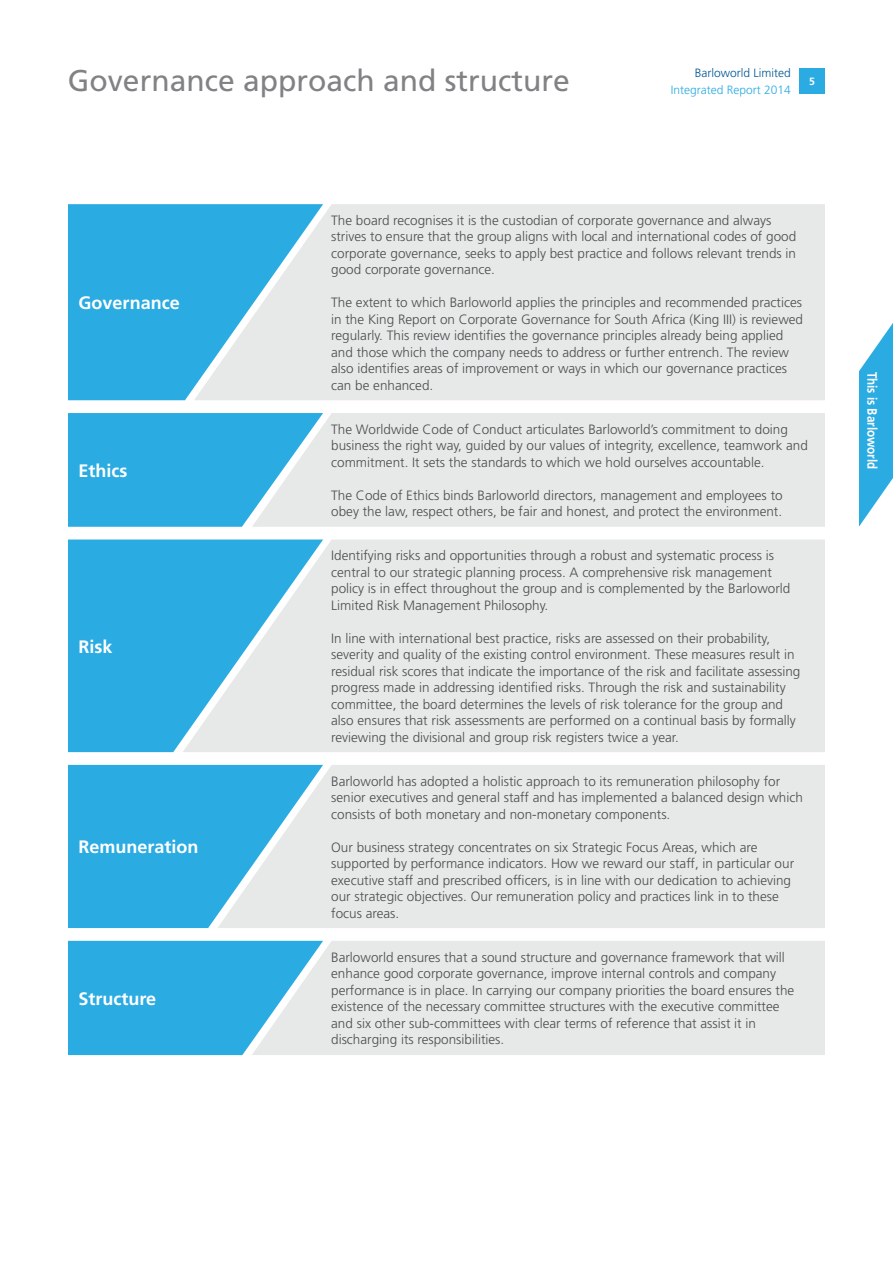
<style>
.page{position:relative;width:893px;height:1263px;background:#fff}
.page>*{position:absolute;margin:0;border:0;box-sizing:border-box;transform-origin:0 0}
.t1{font:30px "Frutiger LT Std";color:#808284}
.t2{font:700 18px "Frutiger LT Std";color:#fff}
.t3{font:300 13.5px/16.5px "Frutiger LT Std";color:#4d4d4f}
.t4{font:700 13.5px "Frutiger LT Std";color:#fff;scale:.86 1}
.t5{font:300 12px "Frutiger LT Std";color:#2aabe2}
.t6{font:300 12px "Frutiger LT Std";color:#005696}
.t7{font:700 10.5px "Frutiger LT Std";color:#fff}
</style>
<div class="page">
<div style="left:68px;top:204px;width:126px;height:196px;background:#2aabe2"></div>
<svg style="left:194px;top:204px;width:631px;height:196px;background:#d5e2e7"></svg>
<div style="left:68px;top:413px;width:184px;height:114px;background:#2aabe2"></div>
<div style="left:252px;top:413px;width:573px;height:114px;background:#e7e8e8"></div>
<div style="left:68px;top:540px;width:115px;height:212px;background:#2aabe2"></div>
<svg style="left:183px;top:540px;width:642px;height:212px;background:#d3e2e7"></svg>
<div style="left:68px;top:765px;width:149px;height:163px;background:#2aabe2"></div>
<svg style="left:217px;top:765px;width:608px;height:163px;background:#d7e3e7"></svg>
<div style="left:68px;top:941px;width:184px;height:114px;background:#2aabe2"></div>
<div style="left:252px;top:941px;width:573px;height:114px;background:#e7e8e8"></div>
<svg style="left:859px;top:323px;width:34px;height:204px"></svg>
<div style="left:799px;top:68px;width:26px;height:26px;background:#2aabe2"></div>
<h1 class="t1" style="left:68px;top:67px;width:503px">Governance approach and structure</h1>
<p class="t6" style="left:695px;top:68px;width:97px">Barloworld Limited</p>
<p class="t5" style="left:671px;top:84px;width:122px">Integrated Report 2014</p>
<p class="t7" style="left:809px;top:77px;width:7px">5</p>
<h2 class="t2" style="left:79px;top:295px;width:103px">Governance</h2>
<h2 class="t2" style="left:79px;top:463px;width:50px">Ethics</h2>
<h2 class="t2" style="left:79px;top:639px;width:36px">Risk</h2>
<h2 class="t2" style="left:79px;top:839px;width:122px">Remuneration</h2>
<h2 class="t2" style="left:79px;top:991px;width:79px">Structure</h2>
<p class="t3" style="left:331px;top:213px;width:466px">The board recognises it is the custodian of corporate governance and always strives to ensure that the group aligns with local and international codes of good corporate governance, seeks to apply best practice and follows relevant trends in good corporate governance.</p>
<p class="t3" style="left:331px;top:295px;width:473px">The extent to which Barloworld applies the principles and recommended practices in the King Report on Corporate Governance for South Africa (King III) is reviewed regularly. This review identifies the governance principles already being applied and those which the company needs to address or further entrench. The review also identifies areas of improvement or ways in which our governance practices can be enhanced.</p>
<p class="t3" style="left:331px;top:422px;width:478px">The Worldwide Code of Conduct articulates Barloworld’s commitment to doing business the right way, guided by our values of integrity, excellence, teamwork and commitment. It sets the standards to which we hold ourselves accountable.</p>
<p class="t3" style="left:331px;top:488px;width:453px">The Code of Ethics binds Barloworld directors, management and employees to obey the law, respect others, be fair and honest, and protect the environment.</p>
<p class="t3" style="left:331px;top:548px;width:461px">Identifying risks and opportunities through a robust and systematic process is central to our strategic planning process. A comprehensive risk management policy is in effect throughout the group and is complemented by the Barloworld Limited Risk Management Philosophy.</p>
<p class="t3" style="left:331px;top:630px;width:471px">In line with international best practice, risks are assessed on their probability, severity and quality of the existing control environment. These measures result in residual risk scores that indicate the importance of the risk and facilitate assessing progress made in addressing identified risks. Through the risk and sustainability committee, the board determines the levels of risk tolerance for the group and also ensures that risk assessments are performed on a continual basis by formally reviewing the divisional and group risk registers twice a year.</p>
<p class="t3" style="left:331px;top:773px;width:473px">Barloworld has adopted a holistic approach to its remuneration philosophy for senior executives and general staff and has implemented a balanced design which consists of both monetary and non-monetary components.</p>
<p class="t3" style="left:331px;top:839px;width:464px">Our business strategy concentrates on six Strategic Focus Areas, which are supported by performance indicators. How we reward our staff, in particular our executive staff and prescribed officers, is in line with our dedication to achieving our strategic objectives. Our remuneration policy and practices link in to these focus areas.</p>
<p class="t3" style="left:331px;top:949px;width:465px">Barloworld ensures that a sound structure and governance framework that will enhance good corporate governance, improve internal controls and company performance is in place. In carrying our company priorities the board ensures the existence of the necessary committee structures with the executive committee and six other sub-committees with clear terms of reference that assist it in discharging its responsibilities.</p>
<p class="t4" style="left:878px;top:372px;width:115px;rotate:90deg">This is Barloworld</p>
</div>
